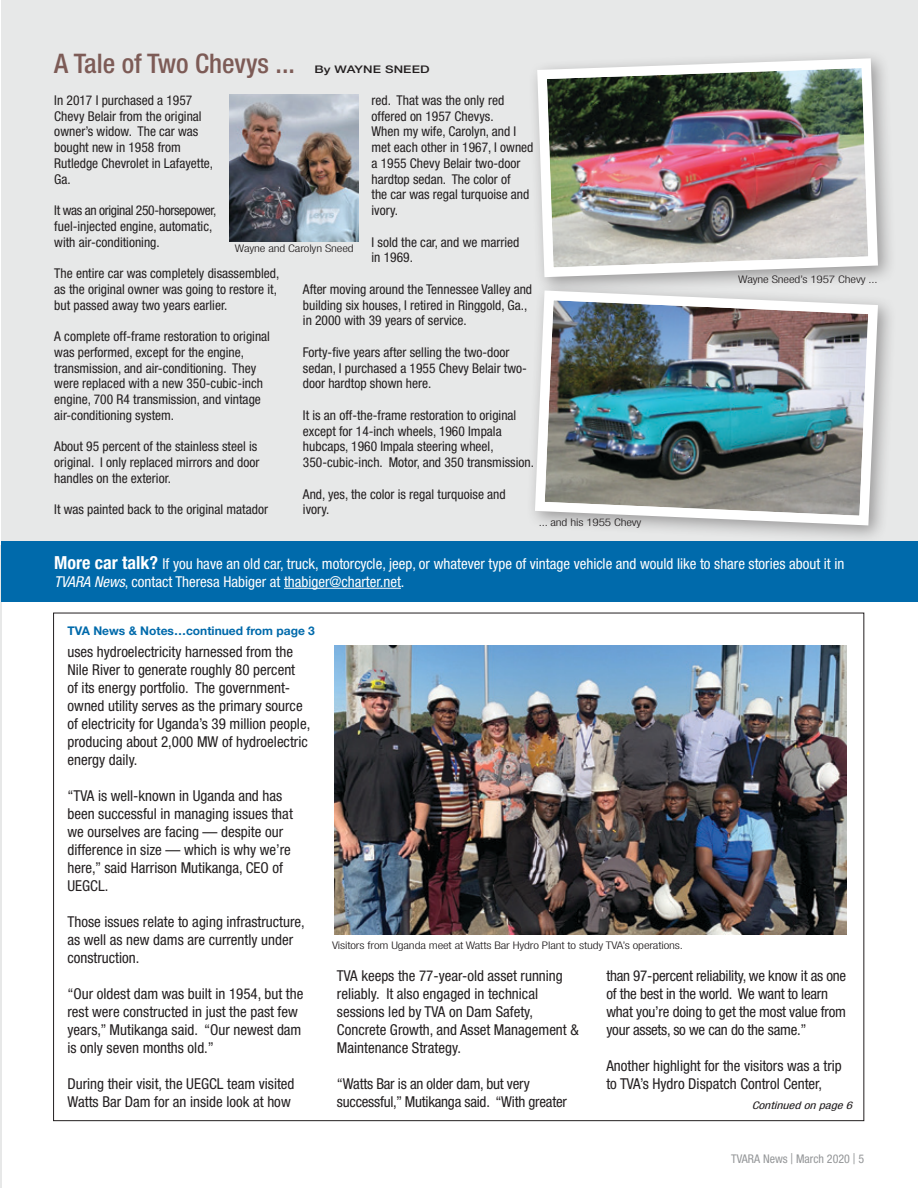
<style>
.page{position:relative;width:918px;height:1188px;background:#fff}
.page>*{position:absolute;margin:0;border:0;box-sizing:border-box;transform-origin:0 0}
.Sidebar_Header{font:500 condensed 27px "Helvetica Neue LT Std";color:#7d5b56}
.Sidebar_Text{font:condensed 15px/18px "Helvetica Neue";color:#231f20}
.t1{font:condensed 15px/18px "Helvetica Neue";color:#fff}
.Chapter_body{font:condensed 13.5px/15.8px "Helvetica Neue";color:#231f20}
.Page_Jump{font:700 12px "Helvetica Neue LT Std";color:#006aab}
.t2{font:condensed 12px "Helvetica Neue LT Std";color:#949698}
.t3{font:300 condensed 10.5px "Helvetica Neue LT Std";letter-spacing:-.01em;color:#231f20;scale:1.25 1}
.Cutline{font:italic condensed 10.5px "Helvetica Neue LT Std";color:#231f20;scale:1.25 1}
.Sidebar_Header-2{font:500 10.5px "Helvetica Neue LT Std";letter-spacing:.01em;color:#231f20;scale:1.25 1}
.s1{font-weight:700;font-size:18px}
.s2{font-family:"Helvetica Neue LT Std";font-style:italic}
.s3{font-size:15px}
</style>
<div class="page">
<hr style="left:0;top:545px;width:1px;height:643px;background:#e7e8e8">
<div style="left:1px;top:0;width:917px;height:566px;background:#e7e8e8"></div>
<div style="left:528px;top:49px;width:369px;height:247px;background:#231f20;opacity:.4"></div>
<img style="left:532px;top:53px;width:351px;height:228px">
<div style="left:526px;top:281px;width:371px;height:264px;background:#231f20;opacity:.4"></div>
<img style="left:530px;top:286px;width:353px;height:244px">
<div style="left:1px;top:541px;width:917px;height:61px;background:#006aab"></div>
<hr style="left:284px;top:588px;width:117px;height:1px;background:#fff">
<img style="left:229px;top:94px;width:129px;height:147px">
<img style="left:334px;top:646px;width:512px;height:289px">
<p class="Sidebar_Header" style="left:54px;top:48px;width:242px">A Tale of Two Chevys ...</p>
<p class="Sidebar_Header-2" style="left:314px;top:63px;width:94px">By WAYNE SNEED</p>
<p class="Chapter_body" style="left:54px;top:92px;width:160px">In 2017 I purchased a 1957<br>Chevy Belair from the original owner’s widow. The car was bought new in 1958 from<br>Rutledge Chevrolet in Lafayette,<br>Ga.</p>
<p class="Chapter_body" style="left:54px;top:202px;width:164px">It was an original 250-horsepower, fuel-injected engine, automatic, with air-conditioning.</p>
<p class="Chapter_body" style="left:54px;top:265px;width:227px">The entire car was completely disassembled, as the original owner was going to restore it, but passed away two years earlier.</p>
<p class="Chapter_body" style="left:54px;top:328px;width:217px">A complete off-frame restoration to original was performed, except for the engine, transmission, and air-conditioning. They were replaced with a new 350-cubic-inch engine, 700 R4 transmission, and vintage air-conditioning system.</p>
<p class="Chapter_body" style="left:54px;top:439px;width:207px">About 95 percent of the stainless steel is original. I only replaced mirrors and door handles on the exterior.</p>
<p class="Chapter_body" style="left:54px;top:502px;width:215px">It was painted back to the original matador</p>
<p class="Chapter_body" style="left:372px;top:92px;width:134px">red. That was the only red offered on 1957 Chevys.</p>
<p class="Chapter_body" style="left:372px;top:124px;width:163px">When my wife, Carolyn, and I met each other in 1967, I owned a 1955 Chevy Belair two-door hardtop sedan. The color of<br>the car was regal turquoise and ivory.</p>
<p class="Chapter_body" style="left:372px;top:234px;width:149px">I sold the car, and we married in 1969.</p>
<p class="Chapter_body" style="left:303px;top:281px;width:231px">After moving around the Tennessee Valley and building six houses, I retired in Ringgold, Ga., in 2000 with 39 years of service.</p>
<p class="Chapter_body" style="left:303px;top:344px;width:226px">Forty-five years after selling the two-door sedan, I purchased a 1955 Chevy Belair two&shy;door hardtop shown here.</p>
<p class="Chapter_body" style="left:303px;top:407px;width:233px">It is an off-the-frame restoration to original except for 14-inch wheels, 1960 Impala hubcaps, 1960 Impala steering wheel, 350-cubic-inch. Motor, and 350 transmission.</p>
<p class="Chapter_body" style="left:303px;top:486px;width:204px">And, yes, the color is regal turquoise and ivory.</p>
<p class="t1" style="left:54px;top:554px;width:792px"><span class="s1">More car talk?</span> If you have an old car, truck, motorcycle, jeep, or whatever type of vintage vehicle and would like to share stories about it in<br><span class="s2">TVARA News</span>, contact Theresa Habiger at thabiger@charter.net.</p>
<p class="t3" style="left:235px;top:242px;width:97px">Wayne and Carolyn Sneed</p>
<p class="t3" style="left:738px;top:274px;width:113px">Wayne Sneed’s 1957 Chevy ...</p>
<p class="t3" style="left:539px;top:516px;width:84px">... and his 1955 Chevy</p>
<p class="Page_Jump" style="left:68px;top:624px;width:249px">TVA News &amp; Notes…continued from page 3</p>
<p class="Sidebar_Text" style="left:68px;top:643px;width:244px">uses hydroelectricity harnessed from the Nile River to generate roughly 80 percent<br>of its energy portfolio. The government&shy;owned utility serves as the primary source of electricity for Uganda’s 39 million people, producing about 2,000 MW of hydroelectric energy daily.</p>
<p class="Sidebar_Text" style="left:68px;top:787px;width:227px">“TVA is well-known in Uganda and has been successful in managing issues that we ourselves are facing — despite our difference in size — which is why we’re here,” said Harrison Mutikanga, CEO of<br>UEGCL.</p>
<p class="Sidebar_Text" style="left:68px;top:913px;width:239px">Those issues relate to aging infrastructure, as well as new dams are currently under construction.</p>
<p class="Sidebar_Text" style="left:68px;top:985px;width:237px">“Our oldest dam was built in 1954, but the rest were constructed in just the past few years,” Mutikanga said. “Our newest dam is only seven months old.”</p>
<p class="Sidebar_Text" style="left:68px;top:1075px;width:229px">During their visit, the UEGCL team visited<br>Watts Bar Dam for an inside look at how</p>
<p class="t3" style="left:332px;top:939px;width:282px">Visitors from Uganda meet at Watts Bar Hydro Plant to study TVA’s operations.</p>
<p class="Sidebar_Text" style="left:337px;top:967px;width:243px">TVA keeps the 77-year-old asset running reliably. It also engaged in technical sessions led by TVA on Dam Safety, Concrete Growth, and Asset Management &amp; Maintenance Strategy.</p>
<p class="Sidebar_Text" style="left:337px;top:1075px;width:231px">“Watts Bar is an older dam, but very successful,” Mutikanga said. “With greater</p>
<p class="Sidebar_Text" style="left:606px;top:967px;width:241px">than 97-percent reliability, we know it as one of the best in the world. We want to learn what you’re doing to get the most value from your assets, so we can do the same.”</p>
<p class="Sidebar_Text" style="left:606px;top:1057px;width:237px">Another highlight for the visitors was a trip to TVA’s Hydro Dispatch Control Center,</p>
<p class="Cutline" style="left:752px;top:1099px;width:82px">Continued on page 6</p>
<p class="t2" style="left:731px;top:1151px;width:134px">TVARA News <span class="s3">|</span> March 2020 <span class="s3">|</span> 5</p>
</div>
